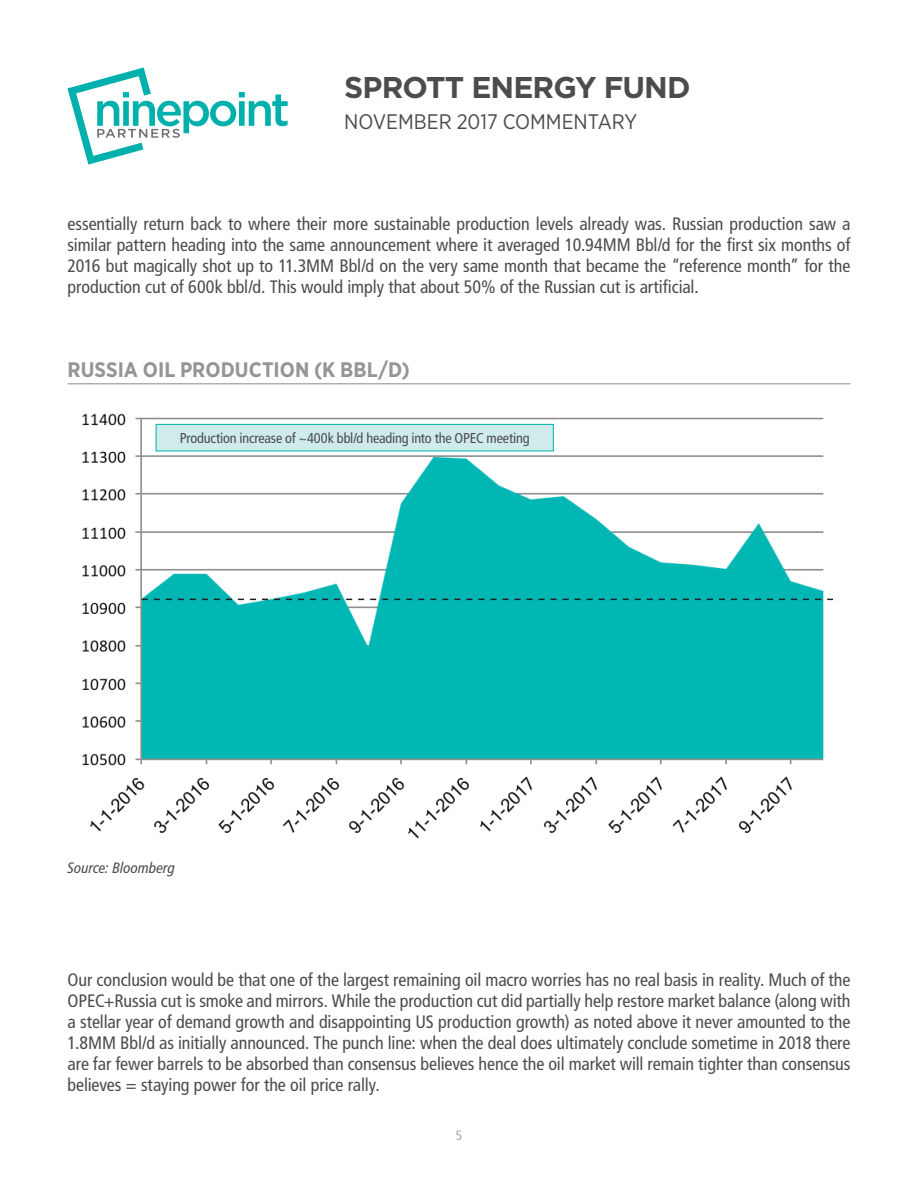
<style>
.page{position:relative;width:918px;height:1188px;background:#fff}
.page>*{position:absolute;margin:0;border:0;box-sizing:border-box;transform-origin:0 0}
.Heading_-_Fund_Name{font:700 30px "Gotham";letter-spacing:-.03em;color:#4b4c4d}
.Heading_-_Chart{font:700 21px "Gotham Narrow";letter-spacing:.005em;color:#939598}
.Heading_-_Month{font:21px "Gotham Narrow";color:#4b4c4d}
.Body_copy{font:condensed 18px/21px "Frutiger LT Std";letter-spacing:-.005em;color:#4b4c4d;text-align:justify}
.Source{font:italic condensed 15px "Frutiger LT Std";letter-spacing:.005em;color:#4b4c4d}
.Body_copy-2{font:condensed 14.25px "Frutiger LT Std";letter-spacing:-.015em;color:#4b4c4d}
.t1{font:condensed 13.5px "Frutiger LT Std";color:#a8a9ad}
</style>
<div class="page">
<svg style="left:67px;top:67px;width:221px;height:98px"></svg>
<hr style="left:68px;top:383px;width:782px;height:1px;background:#939598">
<img style="left:82px;top:413px;width:752px;height:426px">
<svg style="left:142px;top:599px;width:691px;height:1px"></svg>
<div style="left:156px;top:424px;width:397px;height:27px;background:#cfebeb"></div>
<div style="left:156px;top:424px;width:398px;height:27px;border:1px solid #00b0ad"></div>
<p class="Heading_-_Fund_Name" style="left:344px;top:68px;width:348px">SPROTT ENERGY FUND</p>
<p class="Heading_-_Month" style="left:344px;top:108px;width:295px">NOVEMBER 2017 COMMENTARY</p>
<p class="Body_copy" style="left:68px;top:213px;width:784px">essentially return back to where their more sustainable production levels already was. Russian production saw a similar pattern heading into the same announcement where it averaged 10.94MM Bbl/d for the first six months of 2016 but magically shot up to 11.3MM Bbl/d on the very same month that became the “reference month” for the production cut of 600k bbl/d. This would imply that about 50% of the Russian cut is artificial.</p>
<p class="Heading_-_Chart" style="left:68px;top:356px;width:344px">RUSSIA OIL PRODUCTION (K BBL/D)</p>
<p class="Body_copy-2" style="left:180px;top:430px;width:351px">Production increase of ~400k bbl/d heading into the OPEC meeting</p>
<p class="Source" style="left:68px;top:859px;width:109px">Source: Bloomberg</p>
<p class="Body_copy" style="left:68px;top:969px;width:785px">Our conclusion would be that one of the largest remaining oil macro worries has no real basis in reality. Much of the OPEC+Russia cut is smoke and mirrors. While the production cut did partially help restore market balance (along with a stellar year of demand growth and disappointing US production growth) as noted above it never amounted to the 1.8MM Bbl/d as initially announced. The punch line: when the deal does ultimately conclude sometime in 2018 there are far fewer barrels to be absorbed than consensus believes hence the oil market will remain tighter than consensus believes = staying power for the oil price rally.</p>
<p class="t1" style="left:456px;top:1128px;width:8px">5</p>
</div>
